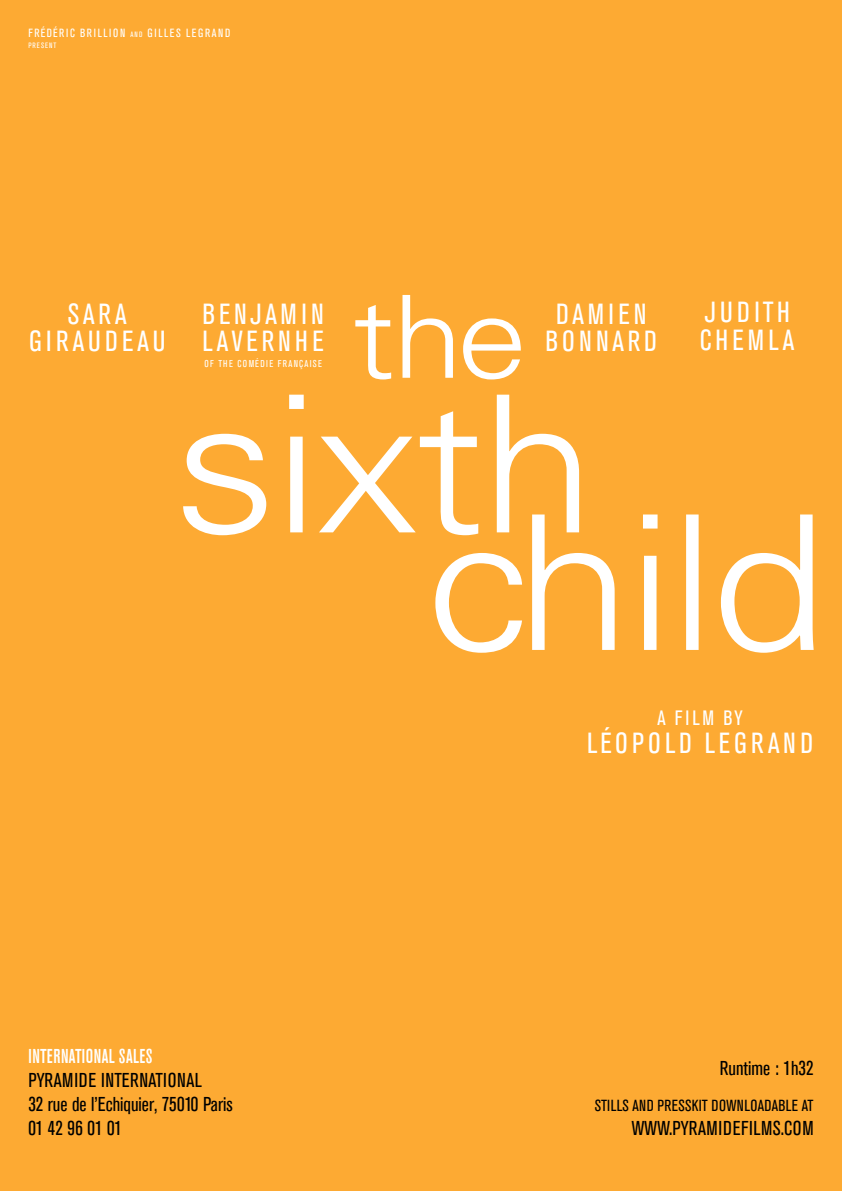
<style>
.page{position:relative;width:842px;height:1191px;background:#fdaa33}
.page>*{position:absolute;margin:0;border:0;box-sizing:border-box;transform-origin:0 0}
.t1{font:condensed 29px/27.6px "Akzidenz Grotesk BE";letter-spacing:.13em;color:#fff;text-align:center}
.t2{font:condensed 20.8px "Akzidenz Grotesk BE";letter-spacing:.13em;color:#fff}
.t3{font:condensed 20px/24px "Akzidenz Grotesk BE";color:#000}
.t4{font:condensed 20px "Akzidenz Grotesk BE";letter-spacing:.02em;color:#000}
.t5{font:500 condensed 20px "Akzidenz Grotesk BE";letter-spacing:.02em;color:#fff}
.t6{font:condensed 16px "Akzidenz Grotesk BE";letter-spacing:.02em;color:#000}
.t7{font:condensed 11.8px "Akzidenz Grotesk BE";letter-spacing:.13em;color:#fff}
.t8{font:condensed 10px "Akzidenz Grotesk BE";letter-spacing:.13em;color:#fff}
.t9{font:condensed 7.8px "Akzidenz Grotesk BE";letter-spacing:.13em;color:#fff}
.s1{font-size:7.8px}
</style>
<div class="page">
<svg style="left:435px;top:514px;width:379px;height:139px"></svg>
<svg style="left:355px;top:295px;width:166px;height:84px"></svg>
<svg style="left:183px;top:395px;width:396px;height:140px"></svg>
<p class="t7" style="left:28px;top:27px;width:203px">FRÉDÉRIC BRILLION <span class="s1">AND</span> GILLES LEGRAND</p>
<p class="t9" style="left:28px;top:41px;width:29px">PRESENT</p>
<h1 class="t1" style="left:29px;top:300px;width:138px">SARA<br>GIRAUDEAU</h1>
<h1 class="t1" style="left:700px;top:299px;width:96px;text-align:left">JUDITH<br>CHEMLA</h1>
<h1 class="t1" style="left:203px;top:300px;width:123px;text-align:left">BENJAMIN<br>LAVERNHE</h1>
<p class="t8" style="left:204px;top:357px;width:119px">OF THE COMÉDIE FRANÇAISE</p>
<h1 class="t1" style="left:545px;top:300px;width:113px">DAMIEN<br>BONNARD</h1>
<p class="t5" style="left:28px;top:1044px;width:126px">INTERNATIONAL SALES</p>
<p class="t3" style="left:28px;top:1068px;width:206px">PYRAMIDE INTERNATIONAL<br>32 rue de l’Echiquier, 75010 Paris<br>01 42 96 01 01</p>
<p class="t2" style="left:657px;top:706px;width:87px">A FILM BY</p>
<h1 class="t1" style="left:587px;top:729px;width:227px">LÉOPOLD LEGRAND</h1>
<p class="t3" style="left:720px;top:1056px;width:95px">Runtime : 1h32</p>
<p class="t6" style="left:595px;top:1096px;width:220px">STILLS AND PRESSKIT DOWNLOADABLE AT</p>
<p class="t4" style="left:632px;top:1116px;width:183px">WWW.PYRAMIDEFILMS.COM</p>
</div>
